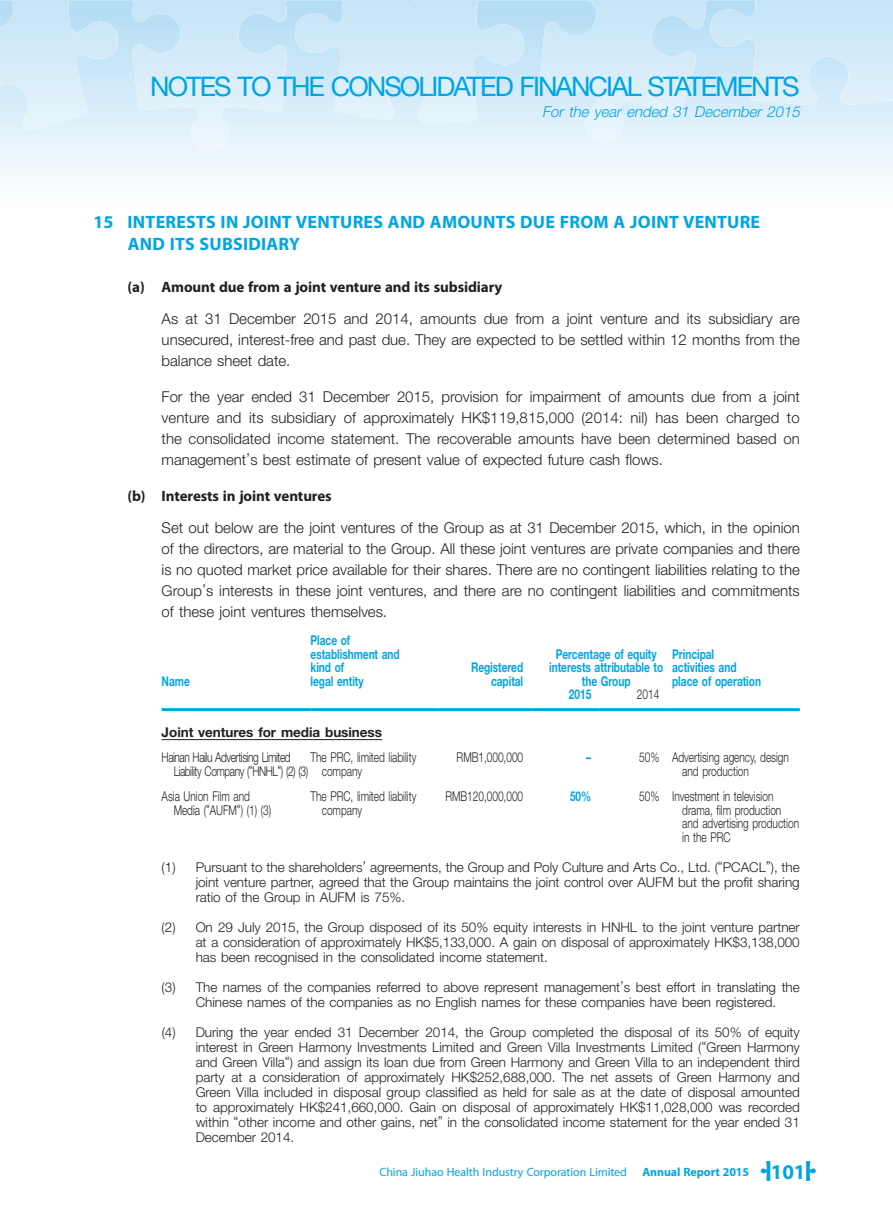
<style>
.page{position:relative;width:893px;height:1212px;background:#fff}
.page>*{position:absolute;margin:0;border:0;box-sizing:border-box;transform-origin:0 0}
.t1{font:27px "Helvetica Neue LT Std";letter-spacing:-.075em;color:#00a5e3}
.t2{font:700 18px/22.5px "Myriad Pro";letter-spacing:.01em;color:#00a5e3}
.t3{font:300 15px/21px "Helvetica Neue LT Std";letter-spacing:-.005em;color:#231f20;text-align:justify}
.t4{font:700 15px "Myriad Pro";letter-spacing:-.01em;color:#231f20}
.t5{font:italic 300 15px "Helvetica Neue LT Std";color:#00a5e3}
.t6{font:300 13.5px/15px "Helvetica Neue LT Std";letter-spacing:-.005em;color:#231f20;text-align:justify}
.t7{font:300 13.5px/13.5px "Helvetica Neue LT Std";letter-spacing:-.005em;color:#231f20;scale:.75 1}
.t8{font:700 13.5px/13.5px "Helvetica Neue LT Std";letter-spacing:-.005em;color:#00a5e3;scale:.75 1}
.t9{font:300 13.5px/13.5px "Helvetica Neue LT Std";letter-spacing:-.045em;color:#231f20;scale:.75 1}
.t10{font:700 13.5px "Helvetica Neue LT Std";letter-spacing:-.005em;color:#231f20}
.t11{font:12px "Myriad Pro";letter-spacing:-.005em;color:#00a5e3}
.t12{font:700 12px "Myriad Pro";letter-spacing:-.01em;color:#00a5e3}
.s1{font-size:21px}
</style>
<div class="page">
<svg style="left:0;top:0;width:892px;height:180px"></svg>
<svg style="left:132px;top:0;width:155px;height:152px;background:#d5ecf8"></svg>
<svg style="left:0;top:0;width:120px;height:131px;background:#d1eaf8"></svg>
<svg style="left:539px;top:0;width:353px;height:142px;background:#d3ebf8"></svg>
<svg style="left:293px;top:0;width:232px;height:122px;background:#d0e9f8"></svg>
<svg style="left:760px;top:1161px;width:10px;height:20px"></svg>
<svg style="left:806px;top:1161px;width:9px;height:20px"></svg>
<hr style="left:162px;top:708px;width:148px;height:3px;background:#00a5e3">
<hr style="left:310px;top:708px;width:128px;height:3px;background:#00a5e3">
<hr style="left:438px;top:708px;width:93px;height:3px;background:#00a5e3">
<hr style="left:531px;top:708px;width:69px;height:3px;background:#00a5e3">
<hr style="left:600px;top:708px;width:68px;height:3px;background:#00a5e3">
<hr style="left:668px;top:708px;width:131px;height:3px;background:#00a5e3">
<hr style="left:162px;top:739px;width:220px;height:1px;background:#231f20">
<h1 class="t1" style="left:150px;top:70px;width:651px">NOTES TO THE CONSOLIDATED FINANCIAL STATEMENTS</h1>
<p class="t5" style="left:542px;top:106px;width:262px">For the year ended 31 December 2015</p>
<h2 class="t2" style="left:128px;top:212px;width:634px;text-indent:-34px">15 INTERESTS IN JOINT VENTURES AND AMOUNTS DUE FROM A JOINT VENTURE<br>AND ITS SUBSIDIARY</h2>
<p class="t4" style="left:128px;top:282px;width:376px">(a) Amount due from a joint venture and its subsidiary</p>
<p class="t3" style="left:162px;top:309px;width:639px">As at 31 December 2015 and 2014, amounts due from a joint venture and its subsidiary are unsecured, interest-free and past due. They are expected to be settled within 12 months from the balance sheet date.</p>
<p class="t3" style="left:162px;top:387px;width:639px">For the year ended 31 December 2015, provision for impairment of amounts due from a joint venture and its subsidiary of approximately HK$119,815,000 (2014: nil) has been charged to the consolidated income statement. The recoverable amounts have been determined based on management’s best estimate of present value of expected future cash flows.</p>
<p class="t4" style="left:128px;top:490px;width:206px">(b) Interests in joint ventures</p>
<p class="t3" style="left:162px;top:518px;width:639px">Set out below are the joint ventures of the Group as at 31 December 2015, which, in the opinion of the directors, are material to the Group. All these joint ventures are private companies and there is no quoted market price available for their shares. There are no contingent liabilities relating to the Group’s interests in these joint ventures, and there are no contingent liabilities and commitments of these joint ventures themselves.</p>
<p class="t8" style="left:162px;top:675px;width:39px">Name</p>
<p class="t8" style="left:310px;top:635px;width:120px">Place of establishment and kind of<br>legal entity</p>
<p class="t8" style="left:471px;top:662px;width:71px;text-align:right">Registered capital</p>
<p class="t8" style="left:549px;top:648px;width:153px;text-align:center">Percentage of equity interests attributable to the Group</p>
<p class="t8" style="left:672px;top:648px;width:120px">Principal<br>activities and place of operation</p>
<p class="t8" style="left:569px;top:689px;width:31px">2015</p>
<p class="t7" style="left:637px;top:689px;width:31px">2014</p>
<p class="t10" style="left:162px;top:727px;width:222px">Joint ventures for media business</p>
<p class="t9" style="left:174px;top:752px;width:181px;text-indent:-12px">Hainan Hailu Advertising Limited<br>Liability Company (“HNHL“) (2) (3)</p>
<p class="t7" style="left:322px;top:752px;width:128px;text-indent:-11px">The PRC, limited liability company</p>
<p class="t7" style="left:456px;top:752px;width:90px">RMB1,000,000</p>
<p class="t8" style="left:586px;top:752px;width:8px">–</p>
<p class="t7" style="left:639px;top:752px;width:201px;text-align:center">50% Advertising agency, design and production</p>
<p class="t7" style="left:174px;top:791px;width:131px;text-indent:-12px">Asia Union Film and<br>Media (“AUFM“) (1) (3)</p>
<p class="t7" style="left:322px;top:791px;width:128px;text-indent:-11px">The PRC, limited liability company</p>
<p class="t7" style="left:445px;top:791px;width:105px">RMB120,000,000</p>
<p class="t8" style="left:570px;top:791px;width:30px">50%</p>
<p class="t7" style="left:682px;top:791px;width:157px;text-indent:-43px">50% Investment in television drama, film production and advertising production in the PRC</p>
<p class="t6" style="left:196px;top:861px;width:605px;text-indent:-34px">(1) Pursuant to the shareholders’ agreements, the Group and Poly Culture and Arts Co., Ltd. (“PCACL”), the joint venture partner, agreed that the Group maintains the joint control over AUFM but the profit sharing ratio of the Group in AUFM is 75%.</p>
<p class="t6" style="left:196px;top:921px;width:605px;text-indent:-34px">(2) On 29 July 2015, the Group disposed of its 50% equity interests in HNHL to the joint venture partner at a consideration of approximately HK$5,133,000. A gain on disposal of approximately HK$3,138,000 has been recognised in the consolidated income statement.</p>
<p class="t6" style="left:196px;top:980px;width:605px;text-indent:-34px">(3) The names of the companies referred to above represent management’s best effort in translating the<br>Chinese names of the companies as no English names for these companies have been registered.</p>
<p class="t6" style="left:196px;top:1025px;width:605px;text-indent:-34px">(4) During the year ended 31 December 2014, the Group completed the disposal of its 50% of equity interest in Green Harmony Investments Limited and Green Villa Investments Limited (“Green Harmony and Green Villa“) and assign its loan due from Green Harmony and Green Villa to an independent third party at a consideration of approximately HK$252,688,000. The net assets of Green Harmony and Green Villa included in disposal group classified as held for sale as at the date of disposal amounted to approximately HK$241,660,000. Gain on disposal of approximately HK$11,028,000 was recorded within “other income and other gains, net” in the consolidated income statement for the year ended 31<br>December 2014.</p>
<p class="t11" style="left:379px;top:1165px;width:249px">China Jiuhao Health Industry Corporation Limited</p>
<p class="t12" style="left:642px;top:1167px;width:165px">Annual Report 2015 <span class="s1">101</span></p>
</div>
